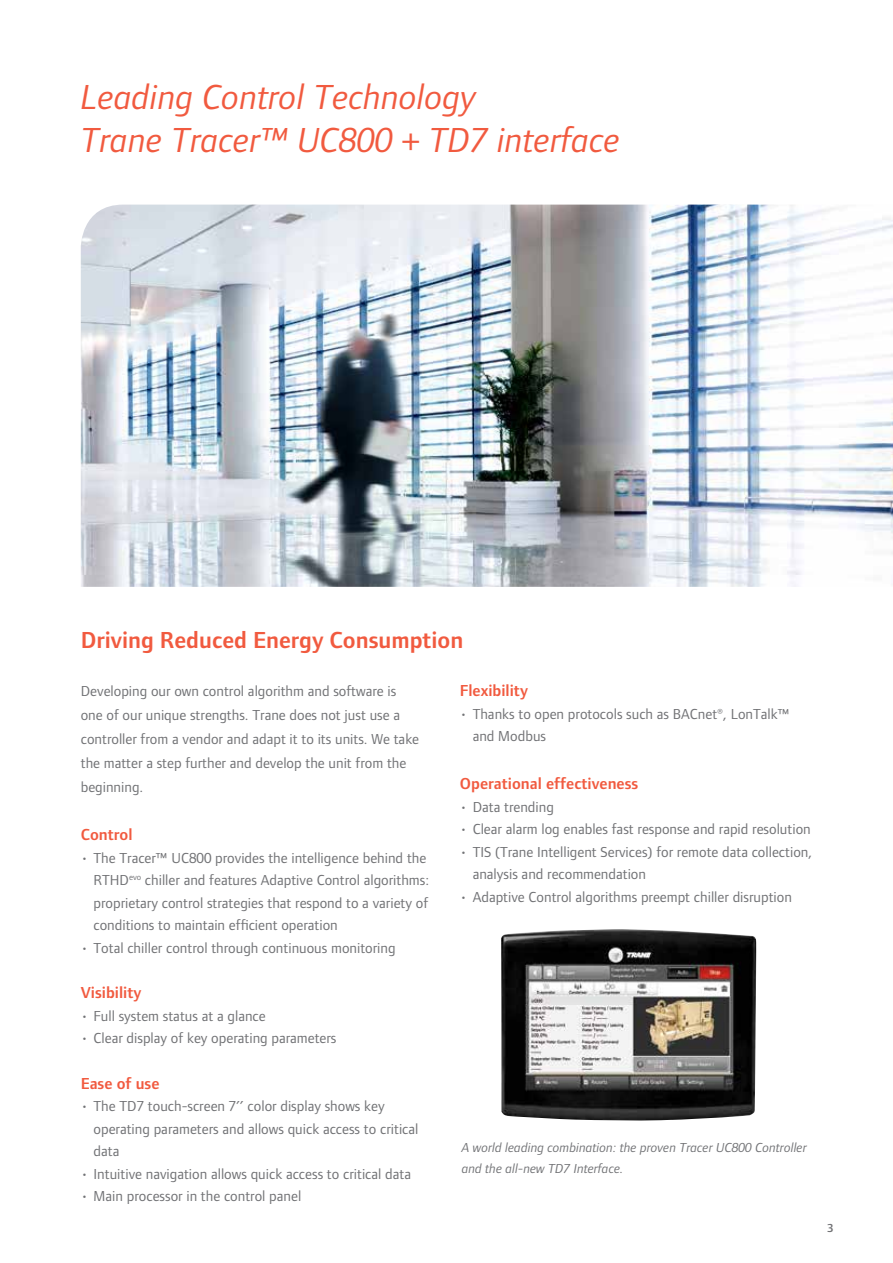
<style>
.page{position:relative;width:893px;height:1263px;background:#fff}
.page>*{position:absolute;margin:0;border:0;box-sizing:border-box;transform-origin:0 0}
.t1{font:italic 36px/43.2px "Foundry Form Sans Blonde";color:#f15a3f}
.t2{font:600 24px "Foundry Form Sans Blonde";color:#f15a3f}
.t3{font:600 16.5px "Foundry Form Sans Blonde";color:#f15a3f}
.t4{font:15px/22.5px "Foundry Form Sans Blonde";color:#717275}
.t5{font:italic 13.5px/21px "Foundry Form Sans Blonde";color:#717275}
.t6{font:600 12px "Foundry Form Sans Blonde";color:#717275}
</style>
<div class="page">
<img style="left:501px;top:929px;width:255px;height:192px">
<img style="left:81px;top:205px;width:812px;height:382px">
<h1 class="t1" style="left:81px;top:75px;width:541px">Leading Control Technology<br>Trane Tracer™ UC800 + TD7 interface</h1>
<h2 class="t2" style="left:81px;top:627px;width:384px">Driving Reduced Energy Consumption</h2>
<p class="t4" style="left:81px;top:679px;width:340px;line-height:24px">Developing our own control algorithm and software is one of our unique strengths. Trane does not just use a controller from a vendor and adapt it to its units. We take the matter a step further and develop the unit from the beginning.</p>
<p class="t3" style="left:81px;top:825px;width:53px">Control</p>
<p class="t4" style="left:94px;top:846px;width:337px;text-indent:-13px">• The Tracer™ UC800 provides the intelligence behind the RTHD<sup>evo</sup> chiller and features Adaptive Control algorithms: proprietary control strategies that respond to a variety of conditions to maintain efficient operation</p>
<p class="t4" style="left:81px;top:936px;width:316px">• Total chiller control through continuous monitoring</p>
<p class="t3" style="left:81px;top:983px;width:62px">Visibility</p>
<p class="t4" style="left:81px;top:1004px;width:186px">• Full system status at a glance</p>
<p class="t4" style="left:81px;top:1027px;width:257px">• Clear display of key operating parameters</p>
<p class="t3" style="left:81px;top:1074px;width:80px">Ease of use</p>
<p class="t4" style="left:94px;top:1095px;width:326px;text-indent:-13px">• The TD7 touch-screen 7’’ color display shows key operating parameters and allows quick access to critical data</p>
<p class="t4" style="left:81px;top:1162px;width:332px">• Intuitive navigation allows quick access to critical data</p>
<p class="t4" style="left:81px;top:1185px;width:222px">• Main processor in the control panel</p>
<p class="t3" style="left:460px;top:681px;width:70px">Flexibility</p>
<p class="t4" style="left:473px;top:702px;width:318px;text-indent:-13px">• Thanks to open protocols such as BACnet®, LonTalk™ and Modbus</p>
<p class="t3" style="left:460px;top:774px;width:180px">Operational effectiveness</p>
<p class="t4" style="left:460px;top:795px;width:95px">• Data trending</p>
<p class="t4" style="left:460px;top:818px;width:352px">• Clear alarm log enables fast response and rapid resolution</p>
<p class="t4" style="left:473px;top:840px;width:341px;text-indent:-13px">• TIS (Trane Intelligent Services) for remote data collection, analysis and recommendation</p>
<p class="t4" style="left:460px;top:885px;width:333px">• Adaptive Control algorithms preempt chiller disruption</p>
<p class="t5" style="left:462px;top:1137px;width:347px">A world leading combination: the proven Tracer UC800 Controller and the all-new TD7 Interface.</p>
<p class="t6" style="left:827px;top:1221px;width:7px">3</p>
</div>
